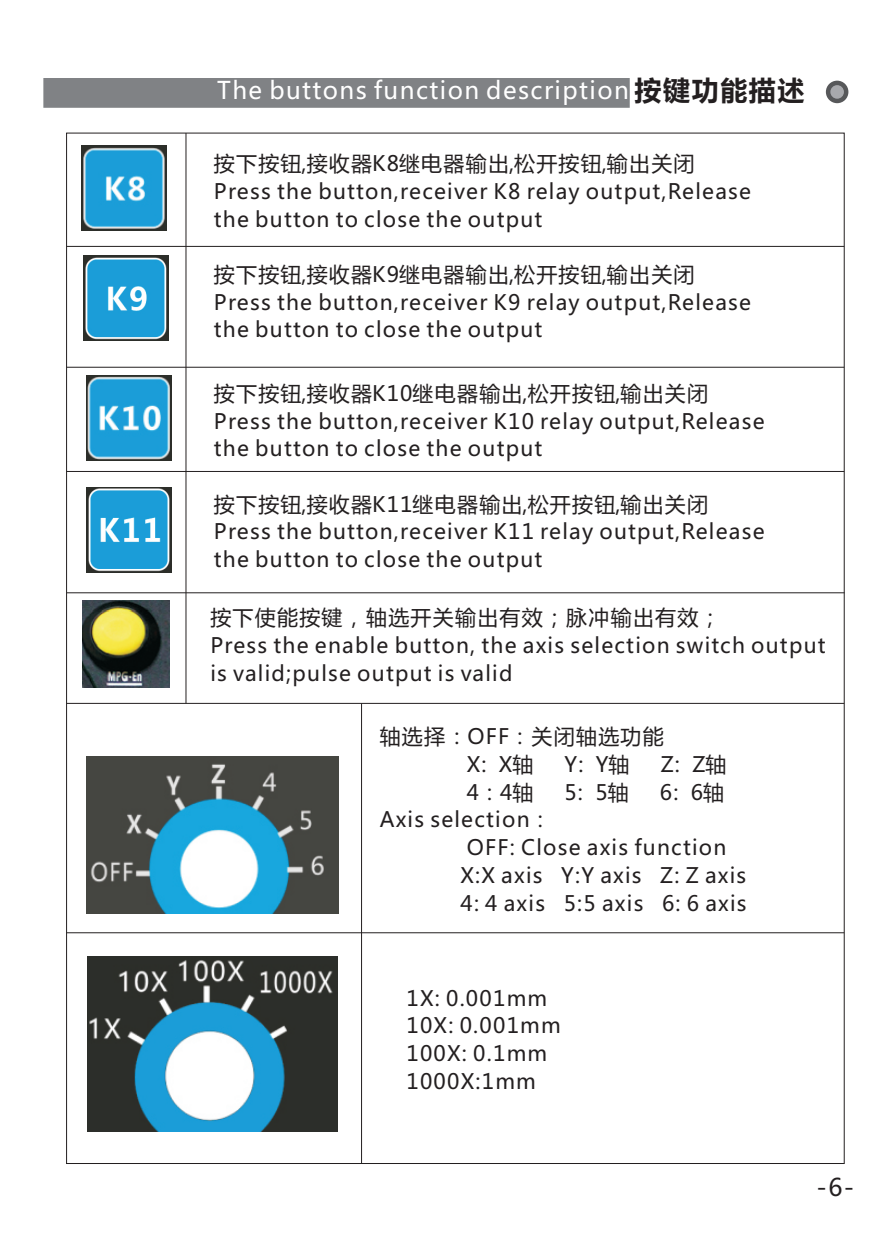
<style>
.page{position:relative;width:893px;height:1259px;background:#fff}
.page>*{position:absolute;margin:0;border:0;box-sizing:border-box;transform-origin:0 0}
.t1{font:24px "Microsoft Ya Hei";letter-spacing:.06em;color:#fff}
.t2{font:24px "Microsoft Ya Hei";color:#231f20}
.t3{font:21px/27.6px "Microsoft Ya Hei";letter-spacing:.06em;color:#231f20}
.s1{font-weight:700;font-size:27px;color:#231f20}
</style>
<div class="page">
<hr style="left:67px;top:246px;width:777px;height:1px;background:#231f20">
<hr style="left:185px;top:133px;width:1px;height:570px;background:#231f20">
<hr style="left:67px;top:592px;width:777px;height:1px;background:#231f20">
<img style="left:86px;top:756px;width:252px;height:157px">
<hr style="left:67px;top:932px;width:777px;height:1px;background:#231f20">
<hr style="left:361px;top:703px;width:1px;height:460px;background:#231f20">
<hr style="left:67px;top:367px;width:777px;height:1px;background:#231f20">
<div style="left:43px;top:78px;width:587px;height:30px;background:#808285"></div>
<div style="left:826px;top:81px;width:22px;height:22px;background:#57585a;border-radius:50%"></div>
<div style="left:830px;top:85px;width:14px;height:14px;background:#a8a9ad;border-radius:50%"></div>
<hr style="left:67px;top:471px;width:777px;height:1px;background:#231f20">
<img style="left:83px;top:600px;width:86px;height:88px">
<hr style="left:67px;top:703px;width:777px;height:1px;background:#231f20">
<img style="left:84px;top:256px;width:85px;height:85px">
<img style="left:86px;top:376px;width:85px;height:85px">
<img style="left:86px;top:487px;width:85px;height:85px">
<img style="left:81px;top:145px;width:85px;height:86px">
<img style="left:87px;top:957px;width:250px;height:174px">
<p class="t1" style="left:217px;top:80px;width:589px">The buttons function description <span class="s1">按键功能描述</span></p>
<p class="t3" style="left:214px;top:152px;width:539px">按下按钮,接收器K8继电器输出,松开按钮,输出关闭<br>Press the button,receiver K8 relay output,Release the button to close the output</p>
<p class="t3" style="left:214px;top:262px;width:539px">按下按钮,接收器K9继电器输出,松开按钮,输出关闭<br>Press the button,receiver K9 relay output,Release the button to close the output</p>
<p class="t3" style="left:214px;top:381px;width:552px">按下按钮,接收器K10继电器输出,松开按钮,输出关闭<br>Press the button,receiver K10 relay output,Release the button to close the output</p>
<p class="t3" style="left:214px;top:492px;width:552px">按下按钮,接收器K11继电器输出,松开按钮,输出关闭<br>Press the button,receiver K11 relay output,Release the button to close the output</p>
<p class="t3" style="left:210px;top:605px;width:617px">按下使能按键，轴选开关输出有效；脉冲输出有效；<br>Press the enable button, the axis selection switch output is valid;pulse output is valid</p>
<p class="t3" style="left:467px;top:724px;width:199px;text-indent:-87px">轴选择：OFF：关闭轴选功能<br>X: X轴</p>
<p class="t3" style="left:565px;top:752px;width:67px">Y: Y轴</p>
<p class="t3" style="left:661px;top:752px;width:67px">Z: Z轴</p>
<p class="t3" style="left:467px;top:780px;width:68px">4：4轴</p>
<p class="t3" style="left:564px;top:780px;width:66px">5: 5轴</p>
<p class="t3" style="left:660px;top:780px;width:66px">6: 6轴</p>
<p class="t3" style="left:460px;top:807px;width:288px;text-indent:-81px">Axis selection：<br>OFF: Close axis function<br>X:X axis Y:Y axis Z: Z axis<br>4: 4 axis 5:5 axis 6: 6 axis</p>
<p class="t3" style="left:406px;top:986px;width:156px">1X: 0.001mm<br>10X: 0.001mm<br>100X: 0.1mm<br>1000X:1mm</p>
<p class="t2" style="left:817px;top:1176px;width:39px">-6-</p>
</div>
